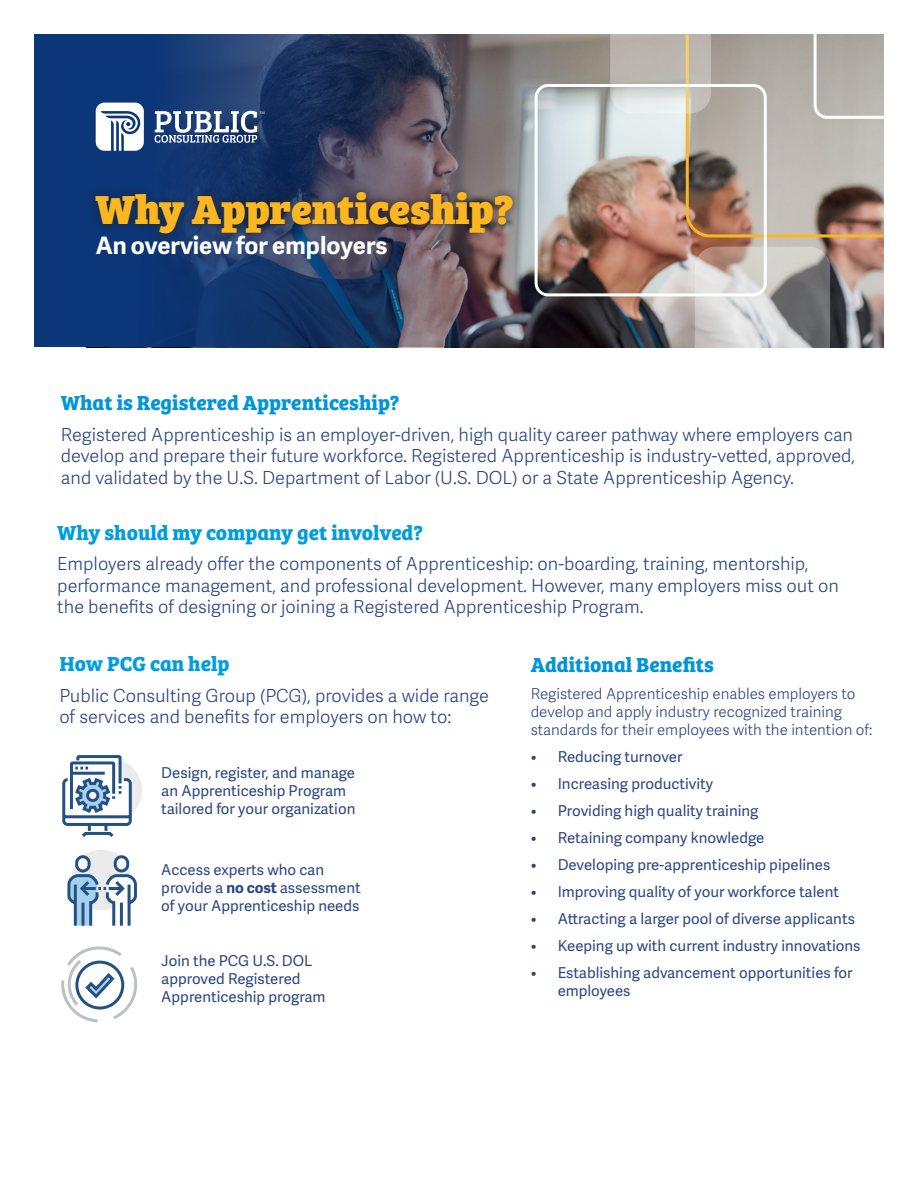
<style>
.page{position:relative;width:918px;height:1188px;background:#fff}
.page>*{position:absolute;margin:0;border:0;box-sizing:border-box;transform-origin:0 0}
.t1{font:42px "Bree Serif Eb";color:#fab721}
.t2{font:700 24px "Adelle Sans";color:#fff}
.t3{font:700 21px "Bree Serif";color:#0095d9}
.t4{font:700 21px "Bree Serif";color:#009edd}
.t5{font:18px/21.6px "Adelle Sans Lt";color:#2b4683}
.t6{font:15px/18px "Adelle Sans";color:#2b4683}
.t7{font:15px/18px "Adelle Sans Lt";color:#2b4683}
.s1{font-weight:700}
</style>
<div class="page">
<img style="left:34px;top:34px;width:850px;height:313px">
<svg style="left:96px;top:103px;width:48px;height:48px"></svg>
<svg style="left:155px;top:111px;width:109px;height:32px"></svg>
<svg style="left:695px;top:247px;width:135px;height:135px"></svg>
<svg style="left:610px;top:13px;width:101px;height:100px;fill:#bcb8b1"></svg>
<div style="left:535px;top:84px;width:232px;height:212px;border:3px solid #fff;border-radius:12px"></div>
<svg style="left:684px;top:13px;width:200px;height:226px"></svg>
<svg style="left:62px;top:755px;width:80px;height:82px"></svg>
<div style="left:71px;top:850px;width:61px;height:60px;background:#ebebec;border-radius:50%"></div>
<div style="left:77px;top:857px;width:12px;height:14px;background:#fff;border-radius:6px"></div>
<div style="left:75px;top:855px;width:16px;height:17px;border:3px solid #245184;border-radius:6px"></div>
<div style="left:115px;top:857px;width:13px;height:14px;background:#fff;border-radius:6px"></div>
<div style="left:114px;top:855px;width:15px;height:17px;border:3px solid #245184;border-radius:6px"></div>
<svg style="left:67px;top:874px;width:70px;height:52px"></svg>
<svg style="left:61px;top:946px;width:77px;height:77px"></svg>
<div style="left:86px;top:183px;width:436px;height:60px;background:#231f20;opacity:.75"></div>
<p class="t1" style="left:95px;top:175px;width:420px">Why Apprenticeship?</p>
<p class="t2" style="left:96px;top:228px;width:293px">An overview for employers</p>
<p class="t3" style="left:61px;top:386px;width:340px">What is Registered Apprenticeship?</p>
<p class="t5" style="left:61px;top:423px;width:796px">Registered Apprenticeship is an employer-driven, high quality career pathway where employers can develop and prepare their future workforce. Registered Apprenticeship is industry-vetted, approved, and validated by the U.S. Department of Labor (U.S. DOL) or a State Apprenticeship Agency.</p>
<p class="t4" style="left:57px;top:516px;width:367px">Why should my company get involved?</p>
<p class="t5" style="left:57px;top:552px;width:783px">Employers already offer the components of Apprenticeship: on-boarding, training, mentorship, performance management, and professional development. However, many employers miss out on the benefits of designing or joining a Registered Apprenticeship Program.</p>
<p class="t4" style="left:59px;top:647px;width:172px">How PCG can help</p>
<p class="t5" style="left:59px;top:684px;width:431px">Public Consulting Group (PCG), provides a wide range of services and benefits for employers on how to:</p>
<p class="t3" style="left:531px;top:648px;width:185px">Additional Benefits</p>
<p class="t7" style="left:531px;top:684px;width:343px">Registered Apprenticeship enables employers to develop and apply industry recognized training standards for their employees with the intention of:</p>
<p class="t6" style="left:531px;top:747px;width:153px">• Reducing turnover</p>
<p class="t6" style="left:531px;top:774px;width:184px">• Increasing productivity</p>
<p class="t6" style="left:531px;top:801px;width:229px">• Providing high quality training</p>
<p class="t6" style="left:531px;top:828px;width:235px">• Retaining company knowledge</p>
<p class="t6" style="left:531px;top:855px;width:301px">• Developing pre-apprenticeship pipelines</p>
<p class="t6" style="left:531px;top:882px;width:310px">• Improving quality of your workforce talent</p>
<p class="t6" style="left:531px;top:909px;width:326px">• Attracting a larger pool of diverse applicants</p>
<p class="t6" style="left:531px;top:936px;width:331px">• Keeping up with current industry innovations</p>
<p class="t6" style="left:558px;top:963px;width:297px;text-indent:-27px">• Establishing advancement opportunities for employees</p>
<p class="t6" style="left:161px;top:764px;width:196px">Design, register, and manage an Apprenticeship Program tailored for your organization</p>
<p class="t6" style="left:161px;top:861px;width:201px">Access experts who can provide a <span class="s1">no cost</span> assessment of your Apprenticeship needs</p>
<p class="t6" style="left:161px;top:951px;width:166px">Join the PCG U.S. DOL approved Registered<br>Apprenticeship program</p>
</div>
